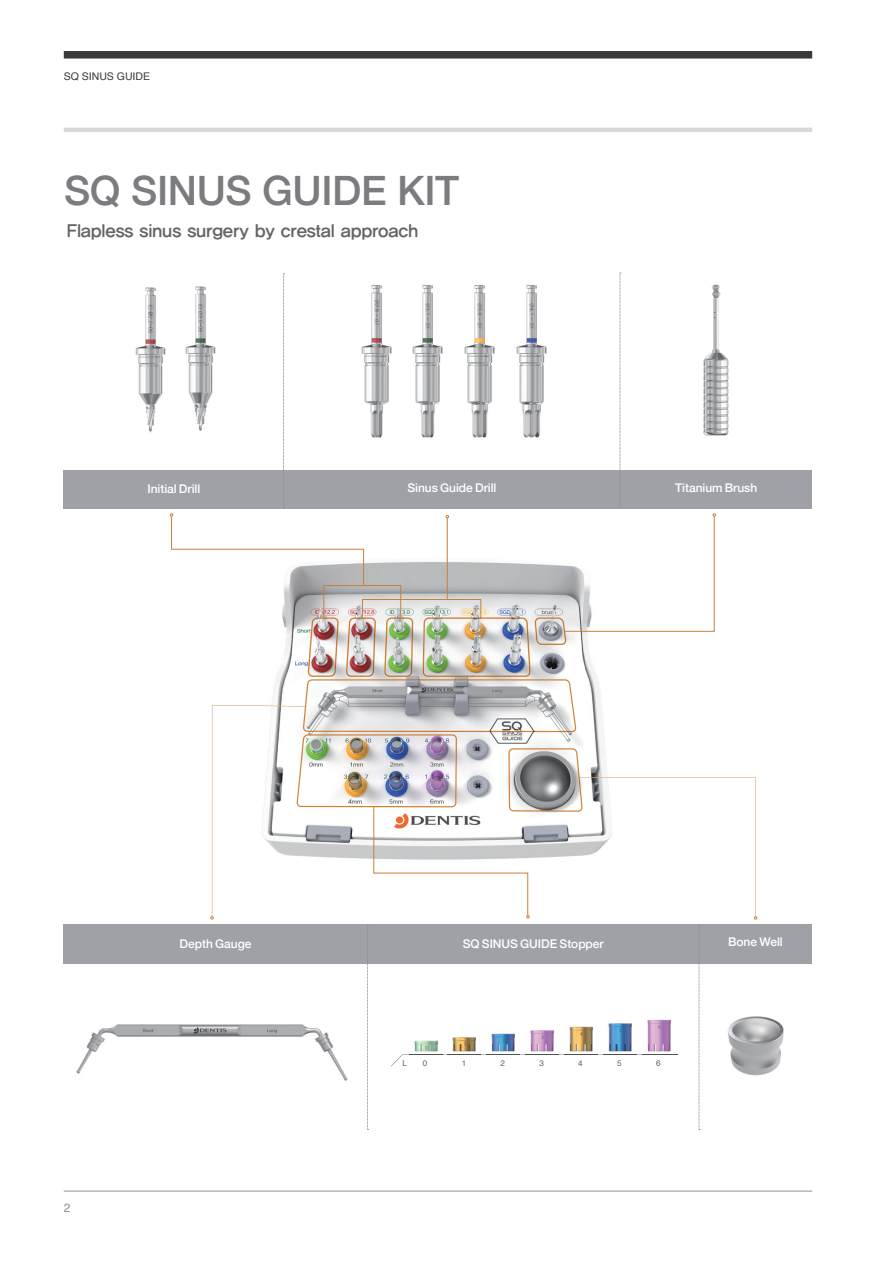
<style>
.page{position:relative;width:893px;height:1263px;background:#fff}
.page>*{position:absolute;margin:0;border:0;box-sizing:border-box;transform-origin:0 0}
.t1{font:500 40.5px "Helvetica Neue";letter-spacing:-.01em;color:#7b7c7f}
.t2{font:18px "YDVYGO14 KS Cpc EUC H";letter-spacing:-.01em;color:#636467}
.t3{font:500 12px "Helvetica Neue";letter-spacing:-.005em;color:#fff}
.t4{font:12px "Helvetica";color:#8e8f93}
.t5{font:10.5px "Helvetica";color:#39393a}
.t6{font:8.1px "Helvetica";color:#636467}
</style>
<div class="page">
<div style="left:64px;top:51px;width:748px;height:8px;background:#39393a"></div>
<hr style="left:64px;top:128px;width:748px;height:4px;background:#d8d8d8">
<hr style="left:64px;top:1191px;width:748px;height:1px;background:#8e8f93">
<img style="left:272px;top:534px;width:336px;height:325px">
<img style="left:306px;top:734px;width:151px;height:73px">
<img style="left:308px;top:617px;width:31px;height:60px">
<img style="left:346px;top:619px;width:30px;height:58px">
<img style="left:384px;top:619px;width:29px;height:58px">
<img style="left:535px;top:617px;width:31px;height:28px">
<img style="left:423px;top:617px;width:108px;height:60px">
<div style="left:324px;top:585px;width:77px;height:34px;border:1px solid #ca803a"></div>
<div style="left:362px;top:599px;width:119px;height:20px;border:1px solid #ca803a"></div>
<div style="left:64px;top:470px;width:748px;height:38px;background:#a0a1a6"></div>
<div style="left:64px;top:924px;width:748px;height:40px;background:#a0a1a6"></div>
<svg style="left:367px;top:925px;width:1px;height:205px"></svg>
<svg style="left:699px;top:925px;width:1px;height:205px"></svg>
<svg style="left:564px;top:273px;width:152px;height:359px"></svg>
<hr style="left:447px;top:517px;width:1px;height:83px;background:#ca803a">
<svg style="left:170px;top:274px;width:194px;height:311px"></svg>
<svg style="left:580px;top:777px;width:177px;height:142px"></svg>
<svg style="left:373px;top:806px;width:156px;height:112px"></svg>
<img style="left:303px;top:679px;width:273px;height:53px">
<svg style="left:210px;top:705px;width:96px;height:214px"></svg>
<img style="left:508px;top:748px;width:75px;height:64px">
<img style="left:135px;top:282px;width:39px;height:157px">
<img style="left:179px;top:281px;width:45px;height:157px">
<img style="left:412px;top:285px;width:31px;height:153px">
<img style="left:464px;top:285px;width:31px;height:153px">
<img style="left:516px;top:285px;width:31px;height:153px">
<img style="left:354px;top:277px;width:38px;height:169px">
<img style="left:700px;top:275px;width:29px;height:164px">
<img style="left:727px;top:1016px;width:57px;height:60px">
<img style="left:76px;top:1024px;width:272px;height:57px">
<img style="left:414px;top:1040px;width:24px;height:12px">
<img style="left:452px;top:1037px;width:24px;height:15px">
<img style="left:491px;top:1033px;width:24px;height:19px">
<img style="left:530px;top:1030px;width:24px;height:22px">
<img style="left:569px;top:1026px;width:24px;height:26px">
<img style="left:608px;top:1023px;width:24px;height:29px">
<img style="left:647px;top:1019px;width:24px;height:33px">
<svg style="left:391px;top:1054px;width:252px;height:12px"></svg>
<img style="left:410px;top:1054px;width:32px;height:1px">
<img style="left:448px;top:1054px;width:32px;height:1px">
<img style="left:487px;top:1054px;width:32px;height:1px">
<img style="left:526px;top:1054px;width:32px;height:1px">
<img style="left:565px;top:1054px;width:32px;height:1px">
<img style="left:604px;top:1054px;width:32px;height:1px">
<img style="left:643px;top:1054px;width:32px;height:1px">
<p class="t5" style="left:64px;top:72px;width:88px">SQ SINUS GUIDE</p>
<h1 class="t1" style="left:64px;top:165px;width:397px">SQ SINUS GUIDE KIT</h1>
<h2 class="t2" style="left:67px;top:222px;width:353px">Flapless sinus surgery by crestal approach</h2>
<p class="t3" style="left:147px;top:481px;width:54px">Initial Drill</p>
<p class="t3" style="left:407px;top:480px;width:91px">Sinus Guide Drill</p>
<p class="t3" style="left:675px;top:480px;width:84px">Titanium Brush</p>
<p class="t4" style="left:64px;top:1203px;width:8px">2</p>
<p class="t3" style="left:180px;top:936px;width:73px">Depth Gauge</p>
<p class="t3" style="left:463px;top:936px;width:142px">SQ SINUS GUIDE Stopper</p>
<p class="t6" style="left:402px;top:1059px;width:6px">L</p>
<p class="t6" style="left:423px;top:1059px;width:6px">0</p>
<p class="t6" style="left:462px;top:1059px;width:6px">1</p>
<p class="t6" style="left:501px;top:1059px;width:6px">2</p>
<p class="t6" style="left:539px;top:1059px;width:6px">3</p>
<p class="t6" style="left:578px;top:1059px;width:6px">4</p>
<p class="t6" style="left:617px;top:1059px;width:6px">5</p>
<p class="t6" style="left:656px;top:1059px;width:6px">6</p>
<p class="t3" style="left:728px;top:934px;width:56px">Bone Well</p>
</div>
